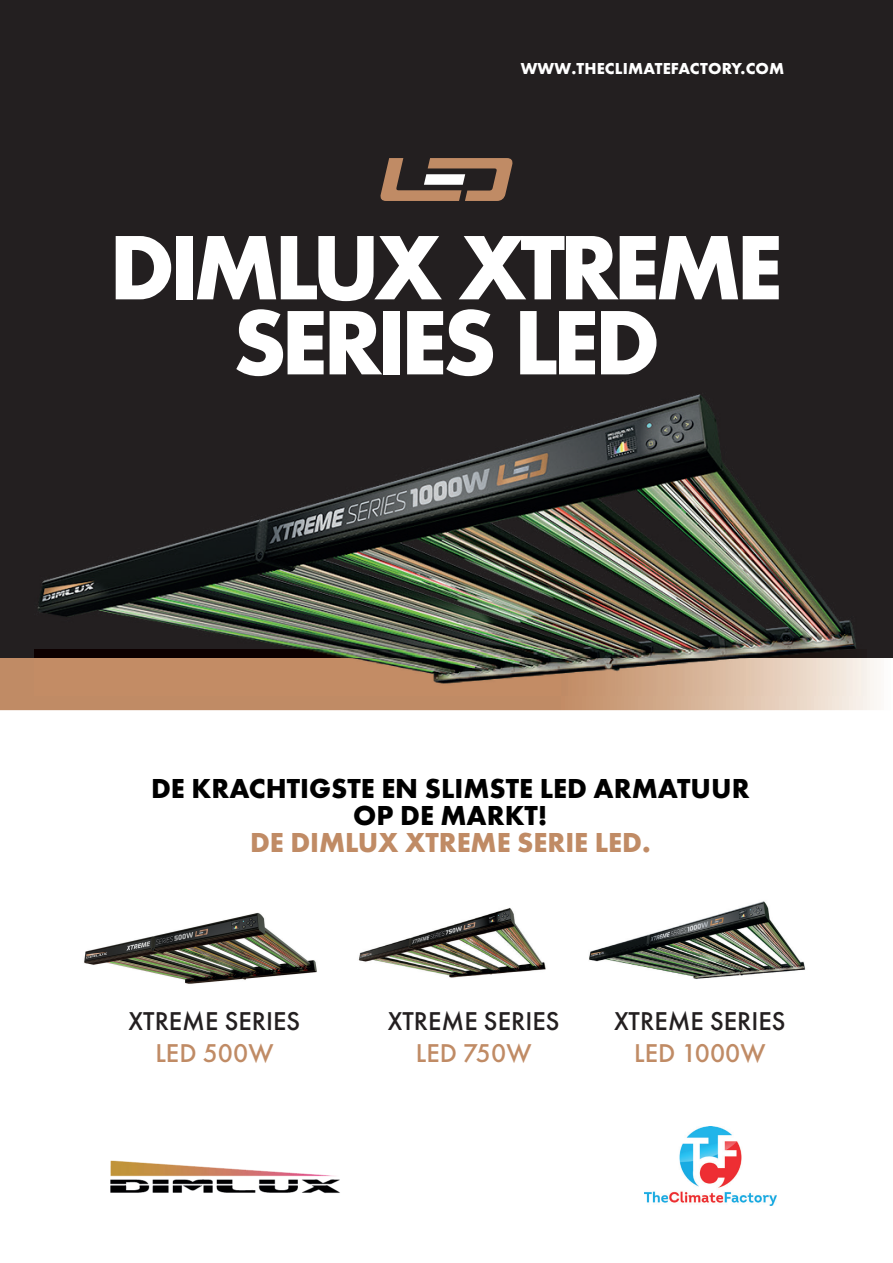
<style>
.page{position:relative;width:893px;height:1263px;background:#fff}
.page>*{position:absolute;margin:0;border:0;box-sizing:border-box;transform-origin:0 0}
.t1{font:700 84px/75px "Futura";letter-spacing:-.07em;color:#fff;text-align:center}
.t2{font:700 28.5px/27px "Futura PT";color:#000;text-align:center}
.t3{font:700 28.5px "Futura PT";color:#c08b65}
.t4{font:500 26.7px "Futura PT";color:#231f20}
.t5{font:500 26.7px "Futura PT";color:#c08b65}
.t6{font:700 16.5px "Futura PT";letter-spacing:.01em;color:#fff}
</style>
<div class="page">
<svg style="left:0;top:657px;width:893px;height:53px;background:#cca283"></svg>
<div style="left:0;top:0;width:893px;height:657px;background:#231f20"></div>
<img style="left:110px;top:1160px;width:230px;height:34px">
<img style="left:644px;top:1127px;width:132px;height:78px">
<svg style="left:380px;top:158px;width:133px;height:43px"></svg>
<img style="left:35px;top:394px;width:831px;height:301px">
<img style="left:84px;top:912px;width:233px;height:72px">
<img style="left:358px;top:908px;width:188px;height:70px">
<img style="left:589px;top:901px;width:217px;height:78px">
<p class="t6" style="left:521px;top:58px;width:265px">WWW.THECLIMATEFACTORY.COM</p>
<h1 class="t1" style="left:109px;top:230px;width:676px">DIMLUX XTREME<br>SERIES LED</h1>
<p class="t2" style="left:151px;top:774px;width:600px">DE KRACHTIGSTE EN SLIMSTE LED ARMATUUR<br>OP DE MARKT!</p>
<p class="t3" style="left:250px;top:824px;width:402px">DE DIMLUX XTREME SERIE LED.</p>
<p class="t4" style="left:129px;top:1005px;width:173px">XTREME SERIES</p>
<p class="t5" style="left:155px;top:1037px;width:120px">LED 500W</p>
<p class="t4" style="left:388px;top:1005px;width:173px">XTREME SERIES</p>
<p class="t5" style="left:416px;top:1037px;width:117px">LED 750W</p>
<p class="t4" style="left:614px;top:1005px;width:173px">XTREME SERIES</p>
<p class="t5" style="left:634px;top:1037px;width:133px">LED 1000W</p>
</div>
